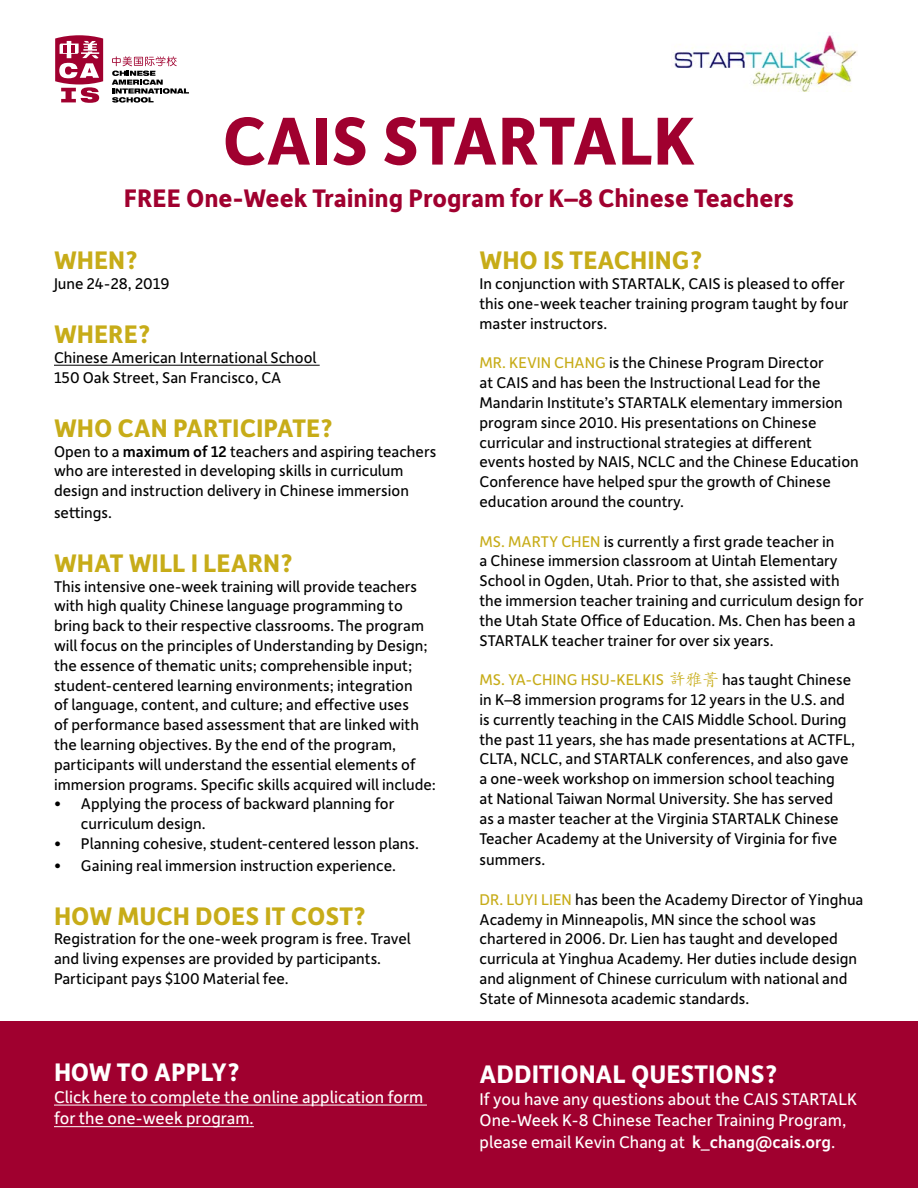
<style>
.page{position:relative;width:918px;height:1188px;background:#fff}
.page>*{position:absolute;margin:0;border:0;box-sizing:border-box;transform-origin:0 0}
.t1{font:700 72px "Depot New";color:#a0002f}
.t2{font:700 27px "Depot New";color:#c7ac18}
.t3{font:700 27px "Depot New";color:#a0002f}
.t4{font:700 27px "Depot New";color:#fff}
.t5{font:18px/21.6px "Depot New";color:#fff}
.t6{font:16.5px/19.8px "Depot New";color:#000}
.s1{font-weight:500}
.s2{color:#c7ac18}
.s3{font-family:"Kai Ti";color:#c7ac18}
.s4{font-family:"SIL Kai Reg Jian";color:#c7ac18}
</style>
<div class="page">
<div style="left:0;top:1022px;width:918px;height:166px;background:#a0002f"></div>
<hr style="left:54px;top:365px;width:266px;height:1px;background:#000">
<img style="left:672px;top:35px;width:185px;height:57px">
<svg style="left:55px;top:35px;width:48px;height:68px"></svg>
<svg style="left:112px;top:56px;width:77px;height:47px"></svg>
<hr style="left:54px;top:1105px;width:373px;height:1px;background:#fff">
<hr style="left:54px;top:1126px;width:200px;height:1px;background:#fff">
<h1 class="t1" style="left:222px;top:94px;width:475px">CAIS STARTALK</h1>
<h2 class="t3" style="left:124px;top:180px;width:672px">FREE One-Week Training Program for K–8 Chinese Teachers</h2>
<h2 class="t2" style="left:54px;top:243px;width:85px">WHEN?</h2>
<p class="t6" style="left:54px;top:273px;width:117px">June 24-28, 2019</p>
<h2 class="t2" style="left:54px;top:317px;width:98px">WHERE?</h2>
<p class="t6" style="left:54px;top:347px;width:264px">Chinese American International School<br>150 Oak Street, San Francisco, CA</p>
<h2 class="t2" style="left:54px;top:410px;width:280px">WHO CAN PARTICIPATE?</h2>
<p class="t6" style="left:54px;top:441px;width:384px">Open to a <span class="s1">maximum of 12</span> teachers and aspiring teachers who are interested in developing skills in curriculum design and instruction delivery in Chinese immersion</p>
<p class="t6" style="left:54px;top:502px;width:60px">settings.</p>
<h2 class="t2" style="left:54px;top:545px;width:240px">WHAT WILL I LEARN?</h2>
<p class="t6" style="left:54px;top:576px;width:384px">This intensive one-week training will provide teachers with high quality Chinese language programming to bring back to their respective classrooms. The program will focus on the principles of Understanding by Design; the essence of thematic units; comprehensible input; student-centered learning environments; integration<br>of language, content, and culture; and effective uses<br>of performance based assessment that are linked with the learning objectives. By the end of the program, participants will understand the essential elements of immersion programs. Specific skills acquired will include:</p>
<p class="t6" style="left:81px;top:793px;width:315px;text-indent:-27px">• Applying the process of backward planning for curriculum design.</p>
<p class="t6" style="left:54px;top:833px;width:366px">• Planning cohesive, student-centered lesson plans.</p>
<p class="t6" style="left:54px;top:855px;width:344px">• Gaining real immersion instruction experience.</p>
<h2 class="t2" style="left:54px;top:898px;width:313px">HOW MUCH DOES IT COST?</h2>
<p class="t6" style="left:54px;top:928px;width:358px">Registration for the one-week program is free. Travel and living expenses are provided by participants.<br>Participant pays $100 Material fee.</p>
<h2 class="t4" style="left:54px;top:1054px;width:187px">HOW TO APPLY?</h2>
<p class="t5" style="left:54px;top:1085px;width:371px">Click here to complete the online application form for the one-week program.</p>
<h2 class="t2" style="left:480px;top:243px;width:224px">WHO IS TEACHING?</h2>
<p class="t6" style="left:480px;top:273px;width:371px">In conjunction with STARTALK, CAIS is pleased to offer this one-week teacher training program taught by four master instructors.</p>
<p class="t6" style="left:480px;top:352px;width:381px"><span class="s2">MR. KEVIN CHANG</span> is the Chinese Program Director<br>at CAIS and has been the Instructional Lead for the Mandarin Institute’s STARTALK elementary immersion program since 2010. His presentations on Chinese curricular and instructional strategies at different events hosted by NAIS, NCLC and the Chinese Education Conference have helped spur the growth of Chinese education around the country.</p>
<p class="t6" style="left:480px;top:531px;width:386px"><span class="s2">MS. MARTY CHEN</span> is currently a first grade teacher in<br>a Chinese immersion classroom at Uintah Elementary School in Ogden, Utah. Prior to that, she assisted with the immersion teacher training and curriculum design for the Utah State Office of Education. Ms. Chen has been a STARTALK teacher trainer for over six years.</p>
<p class="t6" style="left:480px;top:669px;width:377px"><span class="s2">MS. YA-CHING HSU-KELKIS</span> <span class="s3">許</span><span class="s4">雅菁</span> has taught Chinese in K–8 immersion programs for 12 years in the U.S. and is currently teaching in the CAIS Middle School. During the past 11 years, she has made presentations at ACTFL, CLTA, NCLC, and STARTALK conferences, and also gave a one-week workshop on immersion school teaching<br>at National Taiwan Normal University. She has served<br>as a master teacher at the Virginia STARTALK Chinese Teacher Academy at the University of Virginia for five</p>
<p class="t6" style="left:480px;top:849px;width:67px">summers.</p>
<p class="t6" style="left:480px;top:889px;width:385px"><span class="s2">DR. LUYI LIEN</span> has been the Academy Director of Yinghua Academy in Minneapolis, MN since the school was chartered in 2006. Dr. Lien has taught and developed curricula at Yinghua Academy. Her duties include design and alignment of Chinese curriculum with national and State of Minnesota academic standards.</p>
<h2 class="t4" style="left:480px;top:1057px;width:299px">ADDITIONAL QUESTIONS?</h2>
<p class="t5" style="left:480px;top:1087px;width:379px">If you have any questions about the CAIS STARTALK<br>One-Week K-8 Chinese Teacher Training Program, please email Kevin Chang at <span class="s1">k_chang@cais.org</span>.</p>
</div>
